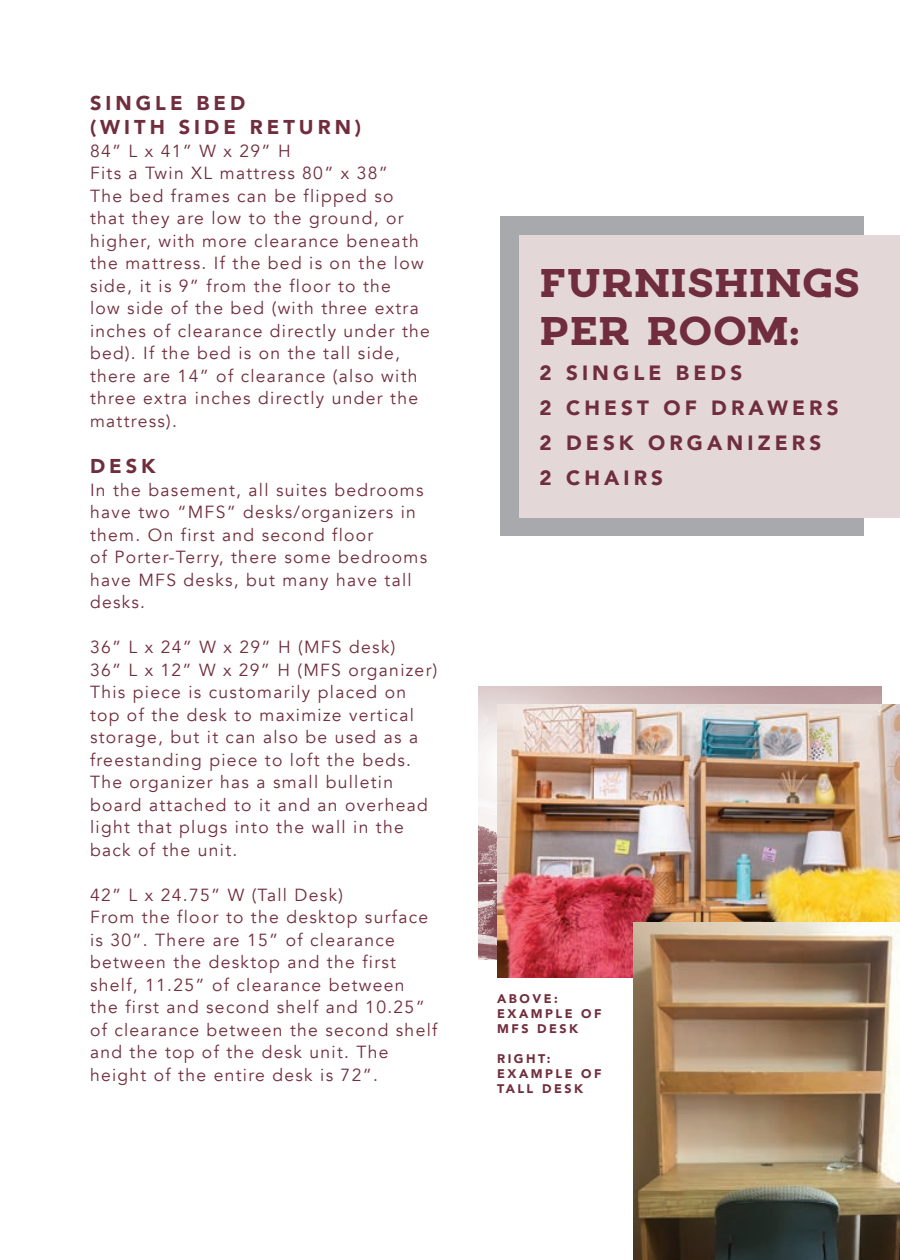
<style>
.page{position:relative;width:900px;height:1260px;background:#fff}
.page>*{position:absolute;margin:0;border:0;box-sizing:border-box;transform-origin:0 0}
.t1{font:800 40px/48px "Woodman";color:#702d3d}
.t2{font:900 20.5px/35px "Avenir";letter-spacing:.2em;color:#702d3d}
.t3{font:900 20px/24px "Avenir";letter-spacing:.2em;color:#702d3d}
.t4{font:17.5px/22.5px "Avenir";letter-spacing:.075em;color:#702d3d}
.t5{font:900 12.5px/15px "Avenir";letter-spacing:.2em;color:#702d3d}
</style>
<div class="page">
<div style="left:501px;top:217px;width:363px;height:319px;background:#a8a9ad"></div>
<div style="left:519px;top:235px;width:381px;height:282px;background:#e3d7d7"></div>
<img style="left:478px;top:686px;width:404px;height:273px">
<img style="left:497px;top:704px;width:403px;height:273px">
<img style="left:634px;top:922px;width:266px;height:338px">
<p class="t3" style="left:90px;top:91px;width:273px">SINGLE BED<br>(WITH SIDE RETURN)</p>
<p class="t4" style="left:90px;top:140px;width:341px">84” L x 41” W x 29” H<br>Fits a Twin XL mattress 80” x 38”<br>The bed frames can be flipped so that they are low to the ground, or higher, with more clearance beneath the mattress. If the bed is on the low side, it is 9” from the floor to the<br>low side of the bed (with three extra inches of clearance directly under the bed). If the bed is on the tall side, there are 14” of clearance (also with three extra inches directly under the mattress).</p>
<p class="t3" style="left:90px;top:454px;width:67px">DESK</p>
<p class="t4" style="left:90px;top:479px;width:339px">In the basement, all suites bedrooms have two “MFS” desks/organizers in them. On first and second floor<br>of Porter-Terry, there some bedrooms have MFS desks, but many have tall desks.</p>
<p class="t4" style="left:90px;top:636px;width:349px">36” L x 24” W x 29” H (MFS desk)<br>36” L x 12” W x 29” H (MFS organizer)<br>This piece is customarily placed on top of the desk to maximize vertical storage, but it can also be used as a freestanding piece to loft the beds.<br>The organizer has a small bulletin board attached to it and an overhead light that plugs into the wall in the back of the unit.</p>
<p class="t4" style="left:90px;top:884px;width:349px">42” L x 24.75” W (Tall Desk)<br>From the floor to the desktop surface is 30”. There are 15” of clearance between the desktop and the first shelf, 11.25” of clearance between<br>the first and second shelf and 10.25” of clearance between the second shelf and the top of the desk unit. The height of the entire desk is 72”.</p>
<h1 class="t1" style="left:540px;top:258px;width:322px">FURNISHINGS<br>PER ROOM:</h1>
<p class="t2" style="left:540px;top:355px;width:301px">2 SINGLE BEDS<br>2 CHEST OF DRAWERS<br>2 DESK ORGANIZERS<br>2 CHAIRS</p>
<p class="t5" style="left:497px;top:990px;width:106px">ABOVE:<br>EXAMPLE OF<br>MFS DESK</p>
<p class="t5" style="left:497px;top:1050px;width:106px">RIGHT:<br>EXAMPLE OF<br>TALL DESK</p>
</div>
